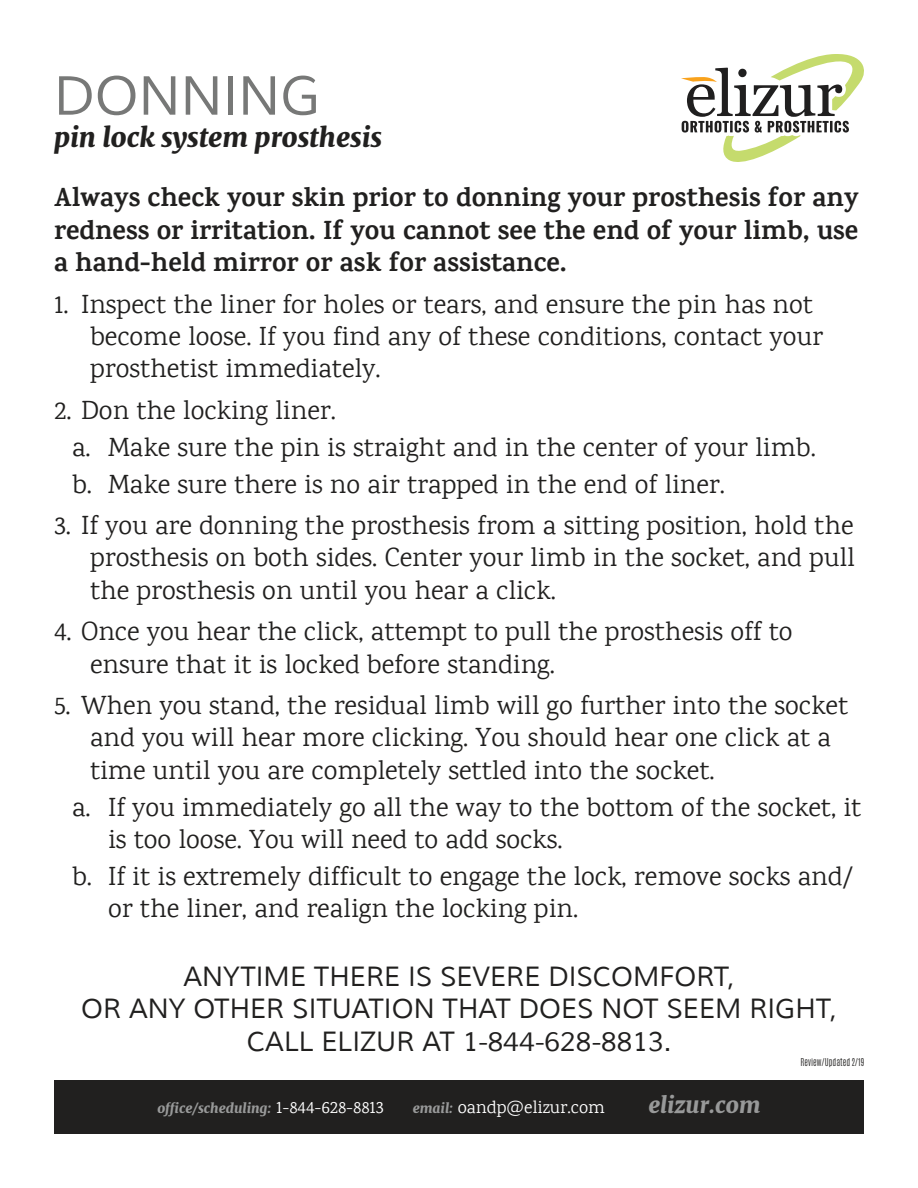
<style>
.page{position:relative;width:918px;height:1188px;background:#fff}
.page>*{position:absolute;margin:0;border:0;box-sizing:border-box;transform-origin:0 0}
.t1{font:54px "Muli";color:#777877}
.t2{font:27px/32.4px "Karma";color:#21201f}
.t3{font:700 27px/32.4px "Karma";color:#21201f;text-align:justify}
.t4{font:27px/32.4px "Muli";color:#21201f;text-align:center}
.t5{font:italic 900 27px "Merriweather";color:#21201f}
.t6{font:italic 900 22.5px "Merriweather";color:#989999}
.t7{font:18px "Karma";color:#fff}
.t8{font:italic 900 13.5px "Merriweather";color:#989999}
.t9{font:300 9px "Antonio";color:#21201f}
.s1{font-family:"Karma";font-weight:400;font-style:normal;font-size:18px;color:#fff}
.s2{font-family:"Merriweather";font-weight:900;font-style:italic;font-size:13.5px;color:#989999}
</style>
<div class="page">
<div style="left:54px;top:1080px;width:810px;height:54px;background:#21201f"></div>
<svg style="left:681px;top:54px;width:183px;height:108px"></svg>
<h1 class="t1" style="left:54px;top:63px;width:268px">DONNING</h1>
<p class="t5" style="left:54px;top:121px;width:330px">pin lock system prosthesis</p>
<p class="t3" style="left:54px;top:181px;width:806px">Always check your skin prior to donning your prosthesis for any redness or irritation. If you cannot see the end of your limb, use a hand-held mirror or ask for assistance.</p>
<p class="t2" style="left:90px;top:287px;width:735px;text-indent:-36px">1. Inspect the liner for holes or tears, and ensure the pin has not become loose. If you find any of these conditions, contact your prosthetist immediately.</p>
<p class="t2" style="left:72px;top:391px;width:745px;line-height:36.9px;text-indent:-18px">2. Don the locking liner.<br>a. Make sure the pin is straight and in the center of your limb. b. Make sure there is no air trapped in the end of liner.</p>
<p class="t2" style="left:90px;top:509px;width:766px;text-align:justify;text-indent:-36px">3. If you are donning the prosthesis from a sitting position, hold the prosthesis on both sides. Center your limb in the socket, and pull the prosthesis on until you hear a click.</p>
<p class="t2" style="left:90px;top:615px;width:704px;text-indent:-36px">4. Once you hear the click, attempt to pull the prosthesis off to ensure that it is locked before standing.</p>
<p class="t2" style="left:90px;top:689px;width:760px;text-indent:-36px">5. When you stand, the residual limb will go further into the socket and you will hear more clicking. You should hear one click at a time until you are completely settled into the socket.</p>
<p class="t2" style="left:108px;top:790px;width:755px;text-indent:-36px">a. If you immediately go all the way to the bottom of the socket, it is too loose. You will need to add socks.</p>
<p class="t2" style="left:108px;top:860px;width:747px;text-indent:-36px">b. If it is extremely difficult to engage the lock, remove socks and/ or the liner, and realign the locking pin.</p>
<p class="t4" style="left:81px;top:961px;width:757px">ANYTIME THERE IS SEVERE DISCOMFORT,<br>OR ANY OTHER SITUATION THAT DOES NOT SEEM RIGHT,<br>CALL ELIZUR AT 1-844-628-8813.</p>
<p class="t9" style="left:801px;top:1056px;width:65px">Review/Updated 2/19</p>
<p class="t8" style="left:157px;top:1100px;width:228px">office/scheduling: <span class="s1">1-844-628-8813</span></p>
<p class="t7" style="left:413px;top:1096px;width:194px"><span class="s2">email:</span> oandp@elizur.com</p>
<p class="t6" style="left:648px;top:1091px;width:114px">elizur.com</p>
</div>
